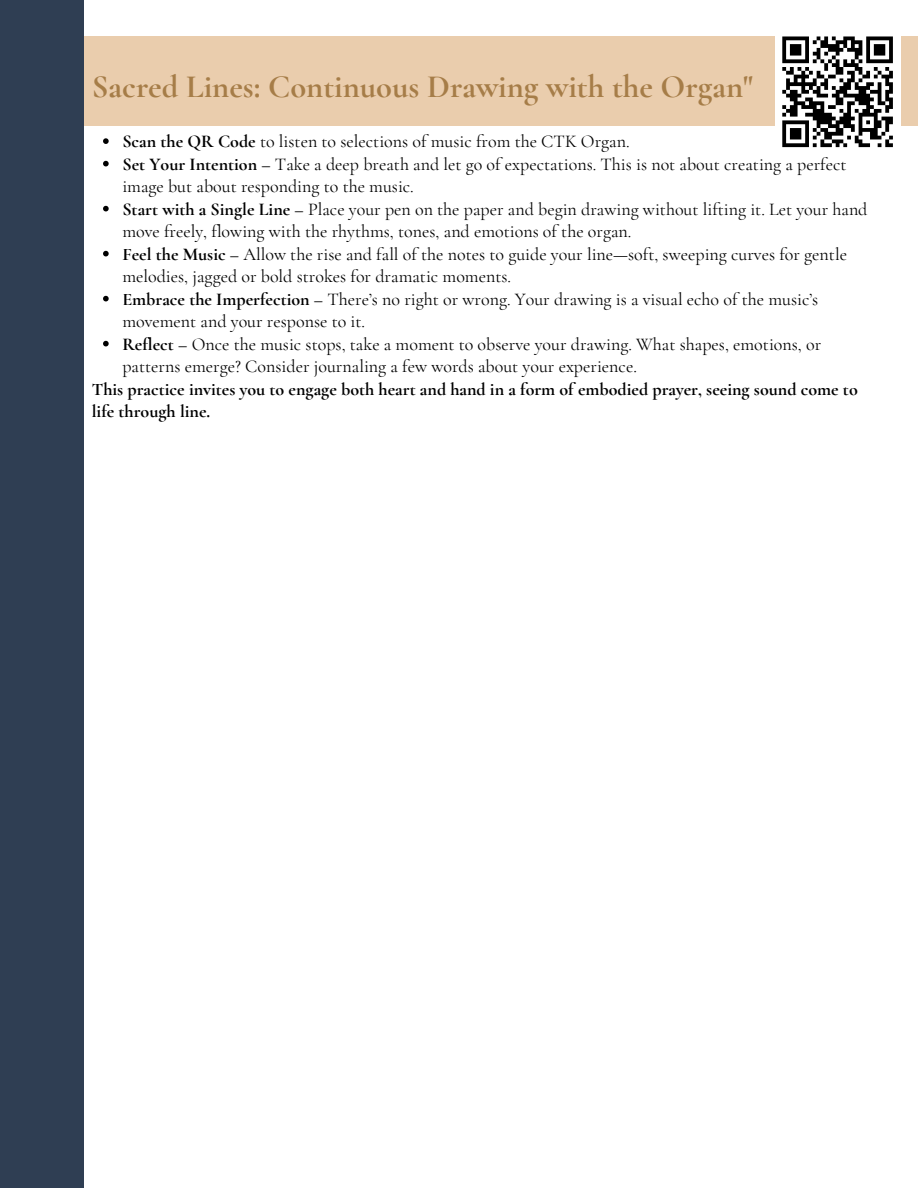
<style>
.page{position:relative;width:918px;height:1188px;background:#fff}
.page>*{position:absolute;margin:0;border:0;box-sizing:border-box;transform-origin:0 0}
.t1{font:700 32.55px "Cormorant Garamond";color:#a67d48}
.t2{font:18px/22.5px "Cormorant Garamond";color:#000}
.t3{font:700 18px/22.5px "Cormorant Garamond";color:#000}
.s1{font-weight:700}
</style>
<div class="page">
<div style="left:84px;top:36px;width:834px;height:90px;background:#eacdad"></div>
<svg style="left:103px;top:138px;width:6px;height:6px"></svg>
<svg style="left:103px;top:161px;width:6px;height:5px"></svg>
<svg style="left:103px;top:206px;width:6px;height:5px"></svg>
<svg style="left:103px;top:251px;width:6px;height:5px"></svg>
<svg style="left:103px;top:296px;width:6px;height:5px"></svg>
<svg style="left:103px;top:341px;width:6px;height:5px"></svg>
<div style="left:0;top:0;width:84px;height:1188px;background:#2f3e53"></div>
<div style="left:775px;top:29px;width:126px;height:126px;background:#fff"></div>
<svg style="left:782px;top:36px;width:111px;height:112px"></svg>
<p class="t1" style="left:92px;top:67px;width:663px">Sacred Lines: Continuous Drawing with the Organ"</p>
<h1 class="t2" style="left:122px;top:130px;width:509px"><span class="s1">Scan the QR Code</span> to listen to selections of music from the CTK Organ.</h1>
<p class="t2" style="left:122px;top:153px;width:726px"><span class="s1">Set Your Intention –</span> Take a deep breath and let go of expectations. This is not about creating a perfect image but about responding to the music.</p>
<p class="t2" style="left:122px;top:198px;width:747px"><span class="s1">Start with a Single Line –</span> Place your pen on the paper and begin drawing without lifting it. Let your hand move freely, flowing with the rhythms, tones, and emotions of the organ.</p>
<p class="t2" style="left:122px;top:243px;width:726px"><span class="s1">Feel the Music –</span> Allow the rise and fall of the notes to guide your line—soft, sweeping curves for gentle melodies, jagged or bold strokes for dramatic moments.</p>
<p class="t2" style="left:122px;top:288px;width:697px"><span class="s1">Embrace the Imperfection –</span> There’s no right or wrong. Your drawing is a visual echo of the music’s movement and your response to it.</p>
<p class="t2" style="left:122px;top:333px;width:700px"><span class="s1">Reflect –</span> Once the music stops, take a moment to observe your drawing. What shapes, emotions, or patterns emerge? Consider journaling a few words about your experience.</p>
<p class="t3" style="left:92px;top:378px;width:768px">This practice invites you to engage both heart and hand in a form of embodied prayer, seeing sound come to life through line.</p>
</div>
